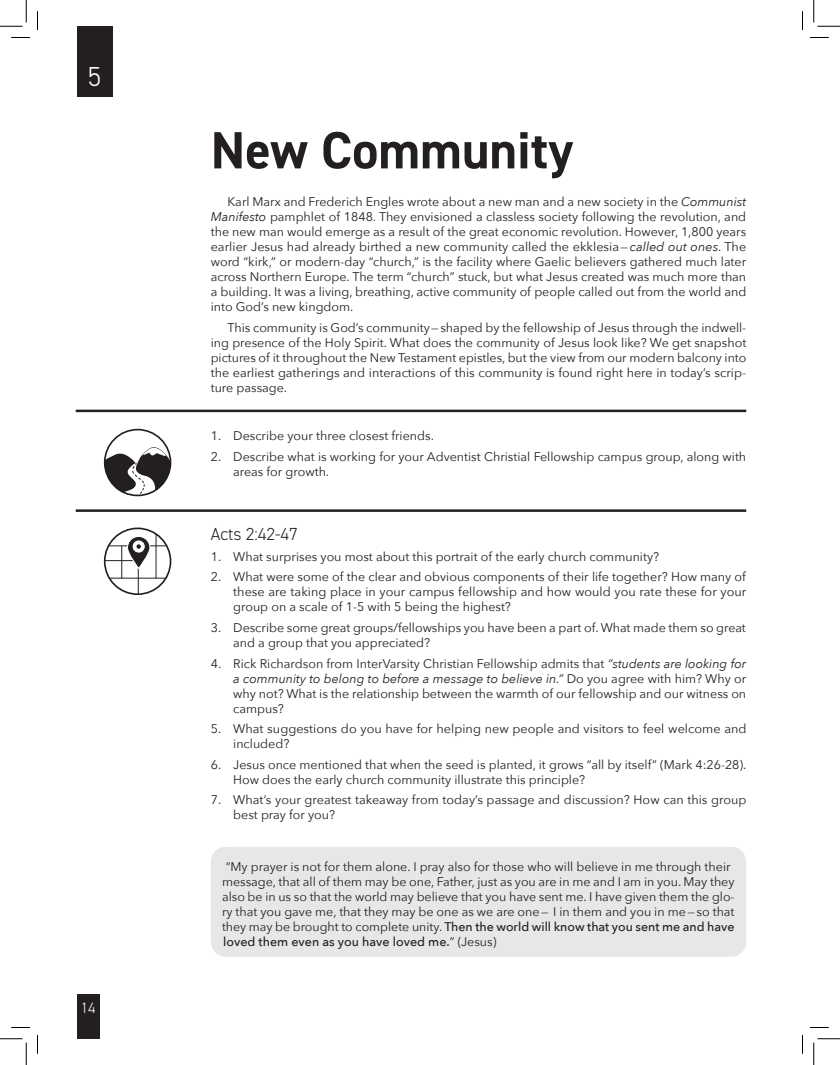
<style>
.page{position:relative;width:840px;height:1065px;background:#fff}
.page>*{position:absolute;margin:0;border:0;box-sizing:border-box;transform-origin:0 0}
.Chapter_Title{font:700 52.5px "DIN2014";color:#231f20}
.t1{font:300 27.5px "DIN2014";color:#fff}
.Body_-_Lined_Heading{font:300 17.5px "DIN2014";color:#231f20}
.t2{font:300 15px "DIN2014";color:#fff}
.Body{font:12.5px/15px "Avenir Next";color:#231f20}
.Verse{font:12.5px/15px "Avenir Next";color:#231f20}
.Body_-_Wide_Space_Se{font:12.5px/15px "Avenir Next";color:#231f20;text-align:justify}
.s1{font-style:italic}
.s2{font-weight:500}
</style>
<div class="page">
<div style="left:77px;top:994px;width:22px;height:45px;background:#231f20"></div>
<hr style="left:76px;top:410px;width:670px;height:2px;background:#231f20">
<hr style="left:76px;top:509px;width:670px;height:3px;background:#231f20">
<svg style="left:104px;top:441px;width:67px;height:56px"></svg>
<div style="left:104px;top:429px;width:67px;height:67px;border:2px solid #231f20;border-radius:50%"></div>
<div style="left:104px;top:528px;width:67px;height:67px;border:2px solid #231f20;border-radius:50%"></div>
<svg style="left:104px;top:560px;width:35px;height:34px"></svg>
<hr style="left:110px;top:578px;width:56px;height:1px;background:#231f20">
<hr style="left:109px;top:545px;width:57px;height:1px;background:#231f20">
<hr style="left:121px;top:546px;width:1px;height:32px;background:#231f20">
<hr style="left:156px;top:535px;width:1px;height:43px;background:#231f20">
<svg style="left:127px;top:536px;width:23px;height:32px"></svg>
<div style="left:127px;top:536px;width:23px;height:32px;border:1px solid #fff;border-radius:11px"></div>
<div style="left:132px;top:540px;width:13px;height:13px;background:#fff;border-radius:50%"></div>
<div style="left:132px;top:540px;width:13px;height:13px;border:1px solid #231f20;border-radius:50%"></div>
<svg style="left:136px;top:544px;width:6px;height:5px"></svg>
<div style="left:211px;top:847px;width:535px;height:110px;background:#e6e7e9;border-radius:15px"></div>
<div style="left:77px;top:26px;width:35px;height:71px;background:#231f20"></div>
<svg style="left:11px;top:37px;width:19px;height:1px"></svg>
<svg style="left:810px;top:37px;width:19px;height:1px"></svg>
<svg style="left:11px;top:1027px;width:19px;height:1px"></svg>
<svg style="left:810px;top:1027px;width:19px;height:1px"></svg>
<svg style="left:37px;top:11px;width:1px;height:19px"></svg>
<svg style="left:37px;top:1035px;width:1px;height:19px"></svg>
<svg style="left:802px;top:11px;width:1px;height:19px"></svg>
<svg style="left:802px;top:1035px;width:1px;height:19px"></svg>
<svg style="left:0;top:0;width:27px;height:27px"></svg>
<svg style="left:0;top:1039px;width:27px;height:26px"></svg>
<svg style="left:814px;top:0;width:26px;height:27px"></svg>
<svg style="left:814px;top:1039px;width:26px;height:26px"></svg>
<p class="t1" style="left:88px;top:59px;width:15px">5</p>
<p class="t2" style="left:81px;top:999px;width:16px">14</p>
<p class="Chapter_Title" style="left:211px;top:115px;width:364px">New Community</p>
<p class="Body" style="left:211px;top:194px;width:537px;text-align:justify;text-indent:17px">Karl Marx and Frederich Engles wrote about a new man and a new society in the <span class="s1">Communist Manifesto</span> pamphlet of 1848. They envisioned a classless society following the revolution, and the new man would emerge as a result of the great economic revolution. However, 1,800 years earlier Jesus had already birthed a new community called the ekklesia—<span class="s1">called out ones</span>. The word “kirk,” or modern-day “church,” is the facility where Gaelic believers gathered much later across Northern Europe. The term “church” stuck, but what Jesus created was much more than a building. It was a living, breathing, active community of people called out from the world and into God’s new kingdom.</p>
<p class="Body_-_Wide_Space_Se" style="left:211px;top:319px;width:537px;text-indent:17px">This community is God’s community—shaped by the fellowship of Jesus through the indwell&shy;ing presence of the Holy Spirit. What does the community of Jesus look like? We get snapshot pictures of it throughout the New Testament epistles, but the view from our modern balcony into the earliest gatherings and interactions of this community is found right here in today’s scrip&shy;ture passage.</p>
<p class="Body" style="left:211px;top:428px;width:225px">1. Describe your three closest friends.</p>
<p class="Body" style="left:233px;top:449px;width:515px;text-indent:-22px">2. Describe what is working for your Adventist Christial Fellowship campus group, along with areas for growth.</p>
<p class="Body_-_Lined_Heading" style="left:211px;top:523px;width:88px">Acts 2:42-47</p>
<p class="Body" style="left:211px;top:548px;width:450px">1. What surprises you most about this portrait of the early church community?</p>
<p class="Body" style="left:233px;top:569px;width:515px;text-align:justify;text-indent:-22px">2. What were some of the clear and obvious components of their life together? How many of these are taking place in your campus fellowship and how would you rate these for your group on a scale of 1-5 with 5 being the highest?</p>
<p class="Body" style="left:233px;top:620px;width:514px;text-indent:-22px">3. Describe some great groups/fellowships you have been a part of. What made them so great and a group that you appreciated?</p>
<p class="Body" style="left:233px;top:655px;width:515px;text-align:justify;text-indent:-22px">4. Rick Richardson from InterVarsity Christian Fellowship admits that <span class="s1">“students are looking for a community to belong to before a message to believe in.”</span> Do you agree with him? Why or why not? What is the relationship between the warmth of our fellowship and our witness on campus?</p>
<p class="Body" style="left:233px;top:721px;width:515px;text-indent:-22px">5. What suggestions do you have for helping new people and visitors to feel welcome and included?</p>
<p class="Body" style="left:233px;top:756px;width:515px;text-indent:-22px">6. Jesus once mentioned that when the seed is planted, it grows “all by itself” (Mark 4:26-28).<br>How does the early church community illustrate this principle?</p>
<p class="Body" style="left:233px;top:792px;width:515px;text-indent:-22px">7. What’s your greatest takeaway from today’s passage and discussion? How can this group best pray for you?</p>
<p class="Verse" style="left:222px;top:858px;width:514px;text-indent:4px">“My prayer is not for them alone. I pray also for those who will believe in me through their message, that all of them may be one, Father, just as you are in me and I am in you. May they also be in us so that the world may believe that you have sent me. I have given them the glo&shy;ry that you gave me, that they may be one as we are one— I in them and you in me—so that they may be brought to complete unity. <span class="s2">Then the world will know that you sent me and have loved them even as you have loved me.</span>” (Jesus)</p>
</div>
